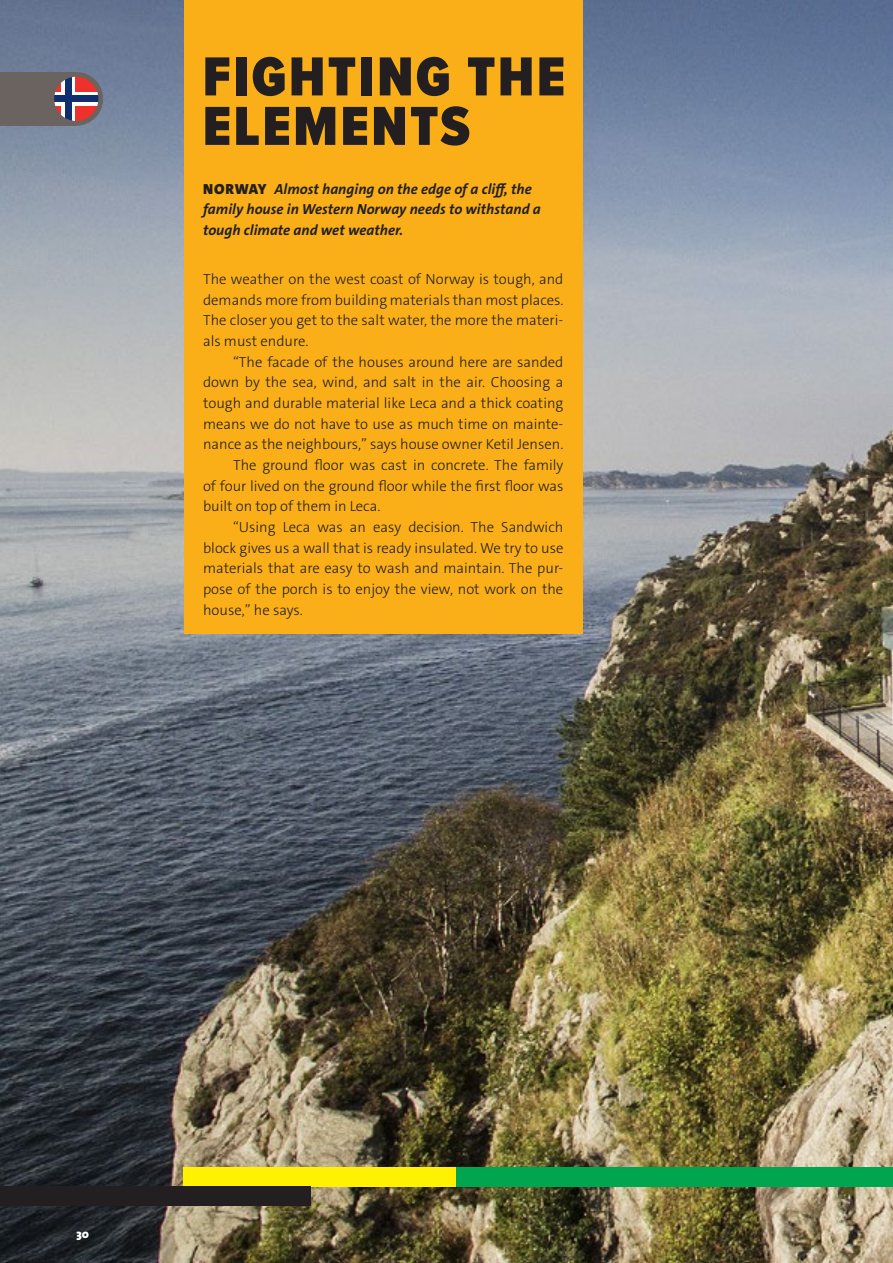
<style>
.page{position:relative;width:893px;height:1263px;background:#fff}
.page>*{position:absolute;margin:0;border:0;box-sizing:border-box;transform-origin:0 0}
.t1{font:900 57px/49.5px "Proxima Nova Cond";letter-spacing:.04em;color:#231f20}
.t2{font:300 14.7px/20.7px "The Sans C4 s";color:#231f20;text-align:justify}
.t3{font:italic 700 14.7px/20.7px "The Sans C4 s";color:#231f20}
.t4{font:900 12px "The Sans C4 s";color:#fff}
.s1{font-weight:900;font-style:normal}
</style>
<div class="page">
<img style="left:0;top:0;width:893px;height:1263px">
<div style="left:184px;top:0;width:399px;height:634px;background:#faaf18"></div>
<div style="left:0;top:72px;width:76px;height:54px;background:#6b6360"></div>
<svg style="left:52px;top:74px;width:49px;height:49px"></svg>
<div style="left:62px;top:74px;width:13px;height:49px;background:#fff"></div>
<div style="left:52px;top:92px;width:49px;height:13px;background:#fff"></div>
<div style="left:65px;top:74px;width:7px;height:49px;background:#0f2e70"></div>
<div style="left:52px;top:95px;width:49px;height:7px;background:#0f2e70"></div>
<div style="left:49px;top:72px;width:54px;height:54px;border:5px solid #6b6360;border-radius:50%"></div>
<div style="left:456px;top:1167px;width:437px;height:19px;background:#00a54f"></div>
<div style="left:184px;top:1167px;width:272px;height:19px;background:#fff101"></div>
<div style="left:0;top:1186px;width:310px;height:19px;background:#231f20"></div>
<h1 class="t1" style="left:203px;top:55px;width:364px">FIGHTING THE<br>ELEMENTS</h1>
<p class="t3" style="left:203px;top:179px;width:339px"><span class="s1">NORWAY</span> Almost hanging on the edge of a cliff, the family house in Western Norway needs to withstand a tough climate and wet weather.</p>
<p class="t2" style="left:203px;top:269px;width:362px">The weather on the west coast of Norway is tough, and demands more from building materials than most places.<br>The closer you get to the salt water, the more the materi&shy;als must endure.</p>
<p class="t2" style="left:233px;top:351px;width:332px">“The facade of the houses around here are sanded</p>
<p class="t2" style="left:203px;top:372px;width:362px">down by the sea, wind, and salt in the air. Choosing a</p>
<p class="t2" style="left:203px;top:393px;width:362px">tough and durable material like Leca and a thick coating</p>
<p class="t2" style="left:203px;top:413px;width:362px">means we do not have to use as much time on mainte-</p>
<p class="t2" style="left:203px;top:434px;width:362px">nance as the neighbours,” says house owner Ketil Jensen.</p>
<p class="t2" style="left:233px;top:455px;width:332px">The ground floor was cast in concrete. The family</p>
<p class="t2" style="left:203px;top:475px;width:362px">of four lived on the ground floor while the first floor was</p>
<p class="t2" style="left:203px;top:496px;width:179px">built on top of them in Leca.</p>
<p class="t2" style="left:233px;top:517px;width:332px">“Using Leca was an easy decision. The Sandwich</p>
<p class="t2" style="left:203px;top:537px;width:362px">block gives us a wall that is ready insulated. We try to use</p>
<p class="t2" style="left:203px;top:558px;width:362px">materials that are easy to wash and maintain. The pur-</p>
<p class="t2" style="left:203px;top:579px;width:362px">pose of the porch is to enjoy the view, not work on the</p>
<p class="t2" style="left:203px;top:599px;width:101px">house,” he says.</p>
<p class="t4" style="left:77px;top:1226px;width:14px">30</p>
</div>
